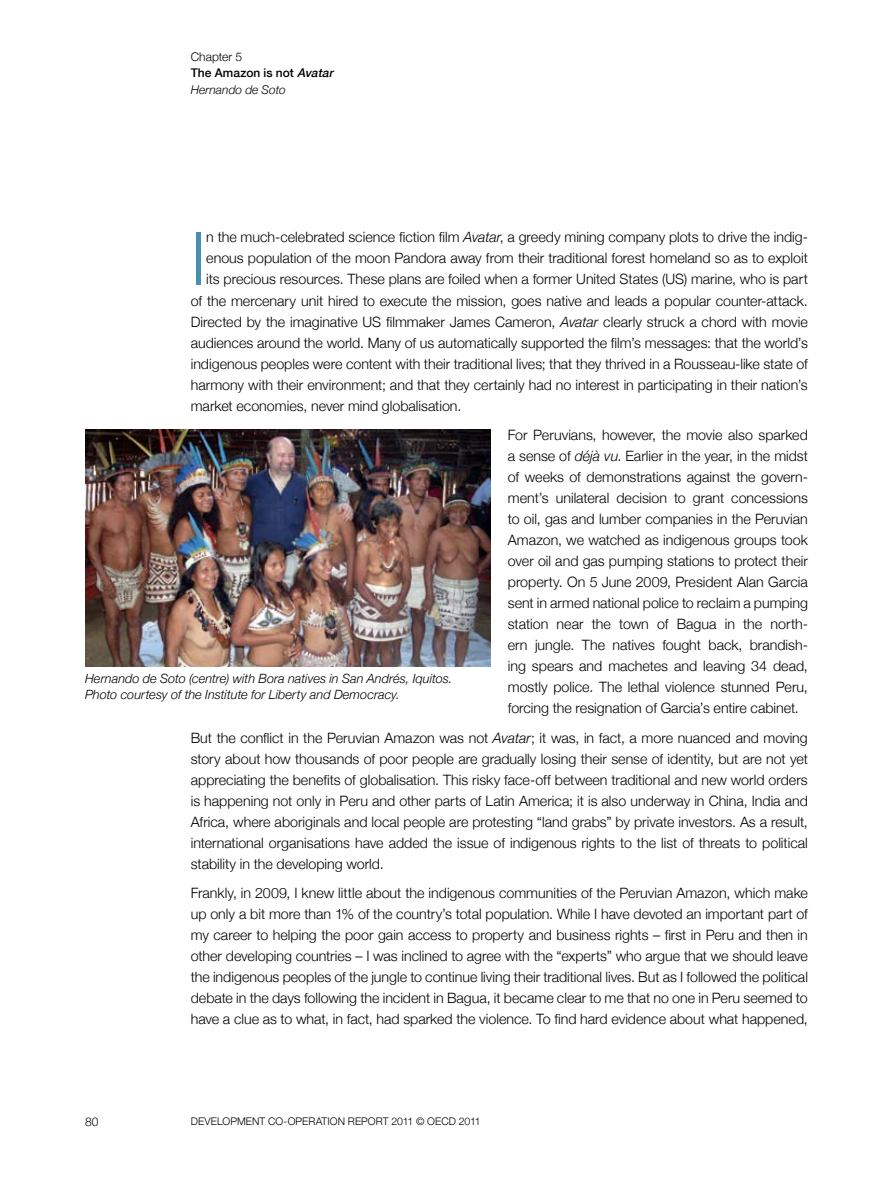
<style>
.page{position:relative;width:893px;height:1191px;background:#fff}
.page>*{position:absolute;margin:0;border:0;box-sizing:border-box;transform-origin:0 0}
.t1{font:300 73.05px "Helvetica Neue";color:#478eb0}
.t2{font:300 14.25px/21px "Helvetica Neue";color:#000;text-align:justify}
.t3{font:italic 300 12.75px/16.5px "Helvetica Neue";color:#000}
.t4{font:500 12px/16.5px "Helvetica Neue";letter-spacing:.005em;color:#000}
.t5{font:300 12px "Helvetica Neue";color:#000}
.t6{font:300 10.5px "Helvetica Neue";letter-spacing:.005em;color:#000}
.s1{font-weight:300}
.s2{font-style:italic}
.s3{font-weight:300;font-style:italic}
</style>
<div class="page">
<img style="left:85px;top:429px;width:406px;height:237px">
<p class="t4" style="left:191px;top:48px;width:147px"><span class="s1">Chapter 5<br></span>The Amazon is not <span class="s2">Avatar<br></span><span class="s3">Hernando de Soto</span></p>
<h1 class="t1" style="left:191px;top:214px;width:18px">I</h1>
<p class="t2" style="left:206px;top:227px;width:603px">n the much-celebrated science fiction film <span class="s2">Avatar</span>, a greedy mining company plots to drive the indig-</p>
<p class="t2" style="left:206px;top:248px;width:603px">enous population of the moon Pandora away from their traditional forest homeland so as to exploit</p>
<p class="t2" style="left:206px;top:269px;width:603px">its precious resources. These plans are foiled when a former United States (US) marine, who is part</p>
<p class="t2" style="left:191px;top:290px;width:619px">of the mercenary unit hired to execute the mission, goes native and leads a popular counter-attack.</p>
<p class="t2" style="left:191px;top:311px;width:619px">Directed by the imaginative US filmmaker James Cameron, <span class="s2">Avatar</span> clearly struck a chord with movie</p>
<p class="t2" style="left:191px;top:332px;width:619px">audiences around the world. Many of us automatically supported the film’s messages: that the world’s</p>
<p class="t2" style="left:191px;top:353px;width:618px">indigenous peoples were content with their traditional lives; that they thrived in a Rousseau-like state of</p>
<p class="t2" style="left:191px;top:374px;width:619px">harmony with their environment; and that they certainly had no interest in participating in their nation’s</p>
<p class="t2" style="left:191px;top:395px;width:272px">market economies, never mind globalisation.</p>
<p class="t2" style="left:508px;top:424px;width:302px">For Peruvians, however, the movie also sparked a sense of <span class="s2">déjà vu</span>. Earlier in the year, in the midst of weeks of demonstrations against the govern&shy;ment’s unilateral decision to grant concessions to oil, gas and lumber companies in the Peruvian Amazon, we watched as indigenous groups took over oil and gas pumping stations to protect their property. On 5 June 2009, President Alan Garcia sent in armed national police to reclaim a pumping station near the town of Bagua in the north&shy;ern jungle. The natives fought back, brandish&shy;ing spears and machetes and leaving 34 dead, mostly police. The lethal violence stunned Peru, forcing the resignation of Garcia’s entire cabinet.</p>
<p class="t2" style="left:191px;top:727px;width:619px">But the conflict in the Peruvian Amazon was not <span class="s2">Avatar</span>; it was, in fact, a more nuanced and moving story about how thousands of poor people are gradually losing their sense of identity, but are not yet appreciating the benefits of globalisation. This risky face-off between traditional and new world orders is happening not only in Peru and other parts of Latin America; it is also underway in China, India and Africa, where aboriginals and local people are protesting “land grabs” by private investors. As a result, international organisations have added the issue of indigenous rights to the list of threats to political stability in the developing world.</p>
<p class="t2" style="left:191px;top:882px;width:619px">Frankly, in 2009, I knew little about the indigenous communities of the Peruvian Amazon, which make up only a bit more than 1% of the country’s total population. While I have devoted an important part of my career to helping the poor gain access to property and business rights – first in Peru and then in other developing countries – I was inclined to agree with the “experts” who argue that we should leave the indigenous peoples of the jungle to continue living their traditional lives. But as I followed the political debate in the days following the incident in Bagua, it became clear to me that no one in Peru seemed to have a clue as to what, in fact, had sparked the violence. To find hard evidence about what happened,</p>
<p class="t3" style="left:85px;top:670px;width:369px">Hernando de Soto (centre) with Bora natives in San Andrés, Iquitos.<br>Photo courtesy of the Institute for Liberty and Democracy.</p>
<p class="t5" style="left:85px;top:1114px;width:15px">80</p>
<p class="t6" style="left:191px;top:1114px;width:291px">DEVELOPMENT CO-OPERATION REPORT 2011 © OECD 2011</p>
</div>
